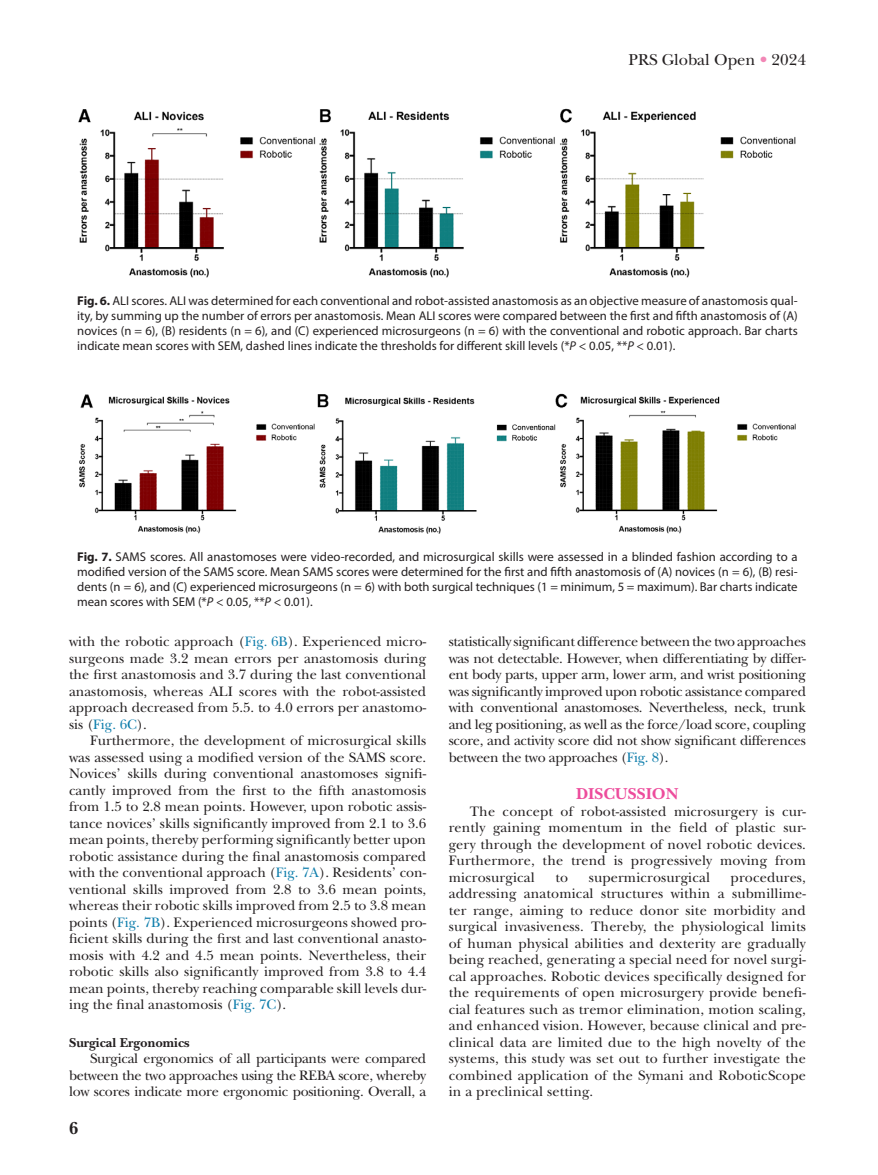
<style>
.page{position:relative;width:878px;height:1175px;background:#fff}
.page>*{position:absolute;margin:0;border:0;box-sizing:border-box;transform-origin:0 0}
.t1{font:700 18px "New Baskerville Std";color:#231f20}
.t2{font:16.5px "New Baskerville Std";color:#231f20}
.t3{font:700 16.5px "New Baskerville Std";color:#ed4c9c}
.t4{font:14.25px/16.5px "New Baskerville Std";color:#231f20;text-align:justify}
.t5{font:700 13.5px "New Baskerville Std";color:#231f20}
.t6{font:12.75px/15px "Myriad Pro";color:#231f20;text-align:justify}
.s1{color:#f287b6}
.s2{font-weight:700}
.s3{font-style:italic}
.s4{color:#0f7eac}
</style>
<div class="page">
<img style="left:78px;top:108px;width:718px;height:170px">
<img style="left:79px;top:393px;width:717px;height:141px">
<p class="t2" style="left:628px;top:50px;width:179px">PRS Global Open <span class="s1">•</span> 2024</p>
<p class="t6" style="left:77px;top:293px;width:722px"><span class="s2">Fig. 6.</span> ALI scores. ALI was determined for each conventional and robot-assisted anastomosis as an objective measure of anastomosis qual&shy;ity, by summing up the number of errors per anastomosis. Mean ALI scores were compared between the first and fifth anastomosis of (A) novices (n = 6), (B) residents (n = 6), and (C) experienced microsurgeons (n = 6) with the conventional and robotic approach. Bar charts indicate mean scores with SEM, dashed lines indicate the thresholds for different skill levels (*<span class="s3">P</span> &lt; 0.05, **<span class="s3">P</span> &lt; 0.01).</p>
<p class="t6" style="left:77px;top:549px;width:722px"><span class="s2">Fig. 7.</span> SAMS scores. All anastomoses were video-recorded, and microsurgical skills were assessed in a blinded fashion according to a modified version of the SAMS score. Mean SAMS scores were determined for the first and fifth anastomosis of (A) novices (n = 6), (B) resi&shy;dents (n = 6), and (C) experienced microsurgeons (n = 6) with both surgical techniques (1 = minimum, 5 = maximum). Bar charts indicate mean scores with SEM (*<span class="s3">P</span> &lt; 0.05, **<span class="s3">P</span> &lt; 0.01).</p>
<p class="t4" style="left:69px;top:633px;width:359px">with the robotic approach (<span class="s4">Fig. 6B</span>). Experienced micro&shy;surgeons made 3.2 mean errors per anastomosis during the first anastomosis and 3.7 during the last conventional anastomosis, whereas ALI scores with the robot-assisted approach decreased from 5.5. to 4.0 errors per anastomo&shy;sis (<span class="s4">Fig. 6C</span>).</p>
<p class="t4" style="left:69px;top:732px;width:359px;text-indent:21px">Furthermore, the development of microsurgical skills was assessed using a modified version of the SAMS score.<br>Novices’ skills during conventional anastomoses signifi&shy;cantly improved from the first to the fifth anastomosis from 1.5 to 2.8 mean points. However, upon robotic assis&shy;tance novices’ skills significantly improved from 2.1 to 3.6 mean points, thereby performing significantly better upon robotic assistance during the final anastomosis compared with the conventional approach (<span class="s4">Fig. 7A</span>). Residents’ con&shy;ventional skills improved from 2.8 to 3.6 mean points, whereas their robotic skills improved from 2.5 to 3.8 mean points (<span class="s4">Fig. 7B</span>). Experienced microsurgeons showed pro&shy;ficient skills during the first and last conventional anasto&shy;mosis with 4.2 and 4.5 mean points. Nevertheless, their robotic skills also significantly improved from 3.8 to 4.4 mean points, thereby reaching comparable skill levels dur&shy;ing the final anastomosis (<span class="s4">Fig. 7C</span>).</p>
<p class="t5" style="left:69px;top:1034px;width:122px">Surgical Ergonomics</p>
<p class="t4" style="left:69px;top:1050px;width:359px;text-indent:21px">Surgical ergonomics of all participants were compared between the two approaches using the REBA score, whereby low scores indicate more ergonomic positioning. Overall, a</p>
<p class="t1" style="left:69px;top:1118px;width:11px">6</p>
<p class="t4" style="left:449px;top:633px;width:359px">statistically significant difference between the two approaches was not detectable. However, when differentiating by differ&shy;ent body parts, upper arm, lower arm, and wrist positioning was significantly improved upon robotic assistance compared with conventional anastomoses. Nevertheless, neck, trunk and leg positioning, as well as the force/load score, coupling score, and activity score did not show significant differences between the two approaches (<span class="s4">Fig. 8</span>).</p>
<p class="t3" style="left:576px;top:784px;width:104px">DISCUSSION</p>
<p class="t4" style="left:448px;top:803px;width:359px;text-indent:21px">The concept of robot-assisted microsurgery is cur&shy;rently gaining momentum in the field of plastic sur&shy;gery through the development of novel robotic devices.<br>Furthermore, the trend is progressively moving from microsurgical</p>
<p class="t4" style="left:448px;top:869px;width:359px;text-indent:282px">procedures, addressing anatomical structures within a submillime&shy;ter range, aiming to reduce donor site morbidity and surgical invasiveness. Thereby, the physiological limits of human physical abilities and dexterity are gradually being reached, generating a special need for novel surgi&shy;cal approaches. Robotic devices specifically designed for the requirements of open microsurgery provide benefi&shy;cial features such as tremor elimination, motion scaling, and enhanced vision. However, because clinical and pre&shy;clinical data are limited due to the high novelty of the systems, this study was set out to further investigate the combined application of the Symani and RoboticScope in a preclinical setting.</p>
<p class="t4" style="left:555px;top:869px;width:14px">to</p>
<p class="t4" style="left:588px;top:869px;width:123px">supermicrosurgical</p>
</div>
